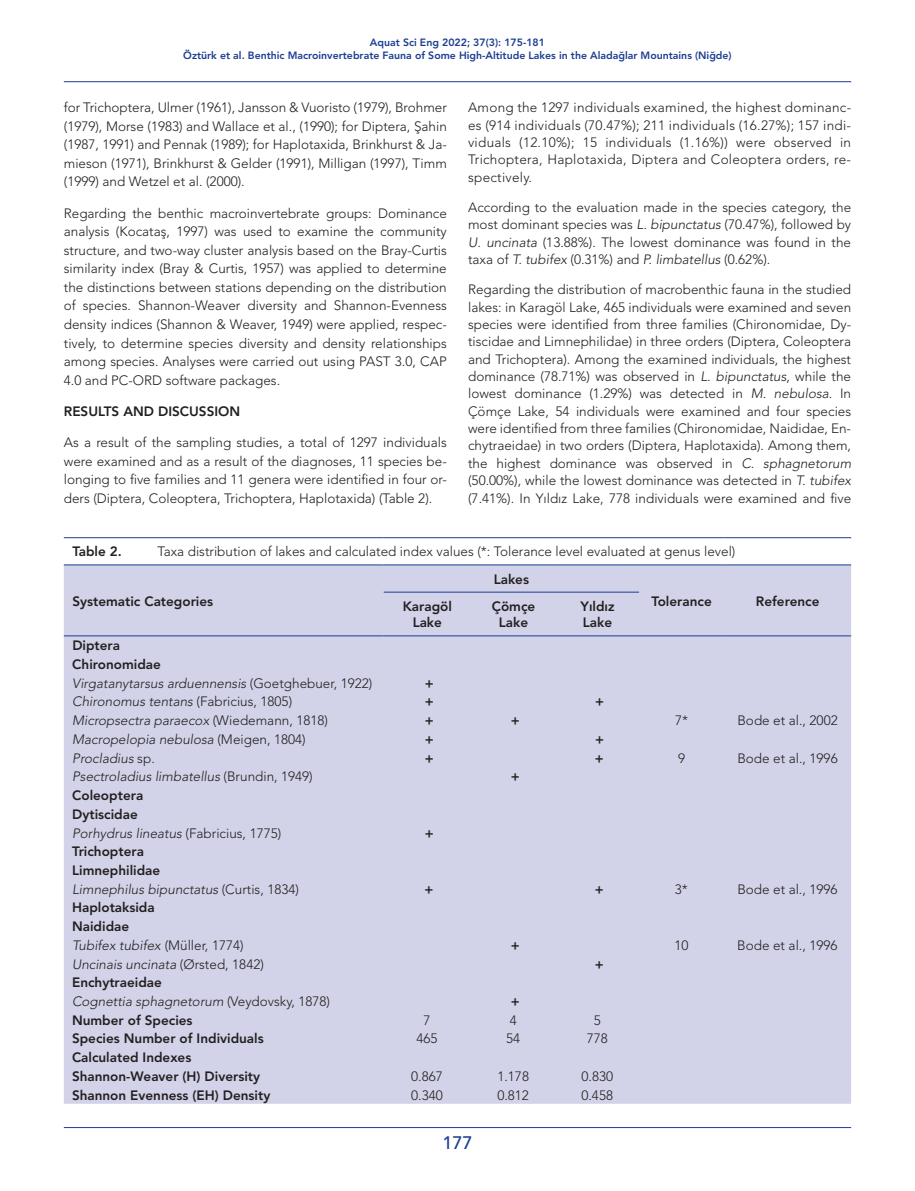
<style>
.page{position:relative;width:915px;height:1191px;background:#fff}
.page>*{position:absolute;margin:0;border:0;box-sizing:border-box;transform-origin:0 0}
.t1{font:500 18px "Avenir LT Std";color:#1c3d92}
.t2{font:300 13.5px/17.4px "Avenir LT Std";color:#231f20;text-align:justify}
.t3{font:800 13.5px/18.8px "Avenir LT Std";color:#231f20}
.t4{font:italic 300 13.5px/18.8px "Avenir LT Std";color:#231f20}
.t5{font:800 10.5px/12.6px "Avenir LT Std";color:#1c3d92;text-align:center}
.s1{font-style:italic}
.s2{font-weight:800;font-style:normal}
.s3{font-style:normal}
.s4{font-weight:300;font-style:italic}
.s5{font-weight:300}
</style>
<div class="page">
<hr style="left:64px;top:1127px;width:786px;height:1px;background:#1c3d92">
<hr style="left:64px;top:81px;width:786px;height:1px;background:#1c3d92">
<div style="left:64px;top:565px;width:786px;height:538px;background:#d2d3e8"></div>
<hr style="left:383px;top:592px;width:88px;height:1px;background:#1c3d92">
<hr style="left:471px;top:592px;width:85px;height:1px;background:#1c3d92">
<hr style="left:556px;top:592px;width:83px;height:1px;background:#1c3d92">
<hr style="left:64px;top:537px;width:319px;height:1px;background:#1c3d92">
<hr style="left:383px;top:537px;width:88px;height:1px;background:#1c3d92">
<hr style="left:471px;top:537px;width:85px;height:1px;background:#1c3d92">
<hr style="left:556px;top:537px;width:83px;height:1px;background:#1c3d92">
<hr style="left:639px;top:537px;width:85px;height:1px;background:#1c3d92">
<hr style="left:724px;top:537px;width:126px;height:1px;background:#1c3d92">
<hr style="left:64px;top:564px;width:319px;height:1px;background:#1c3d92">
<hr style="left:383px;top:564px;width:88px;height:1px;background:#1c3d92">
<hr style="left:471px;top:564px;width:85px;height:1px;background:#1c3d92">
<hr style="left:556px;top:564px;width:83px;height:1px;background:#1c3d92">
<hr style="left:639px;top:564px;width:85px;height:1px;background:#1c3d92">
<hr style="left:724px;top:564px;width:126px;height:1px;background:#1c3d92">
<hr style="left:64px;top:635px;width:319px;height:1px;background:#1c3d92">
<hr style="left:383px;top:635px;width:88px;height:1px;background:#1c3d92">
<hr style="left:471px;top:635px;width:85px;height:1px;background:#1c3d92">
<hr style="left:556px;top:635px;width:83px;height:1px;background:#1c3d92">
<hr style="left:639px;top:635px;width:85px;height:1px;background:#1c3d92">
<hr style="left:724px;top:635px;width:126px;height:1px;background:#1c3d92">
<p class="t5" style="left:183px;top:36px;width:549px">Aquat Sci Eng 2022; 37(3): 175-181<br>Öztürk et al. Benthic Macroinvertebrate Fauna of Some High-Altitude Lakes in the Aladağlar Mountains (Niğde)</p>
<p class="t2" style="left:64px;top:98px;width:384px;line-height:18.6px">for Trichoptera, Ulmer (1961), Jansson &amp; Vuoristo (1979), Brohmer (1979), Morse (1983) and Wallace et al., (1990); for Diptera, Şahin (1987, 1991) and Pennak (1989); for Haplotaxida, Brinkhurst &amp; Ja&shy;mieson (1971), Brinkhurst &amp; Gelder (1991), Milligan (1997), Timm (1999) and Wetzel et al. (2000).</p>
<p class="t2" style="left:64px;top:204px;width:384px;line-height:18.6px">Regarding the benthic macroinvertebrate groups: Dominance analysis (Kocataş, 1997) was used to examine the community structure, and two-way cluster analysis based on the Bray-Curtis similarity index (Bray &amp; Curtis, 1957) was applied to determine the distinctions between stations depending on the distribution of species. Shannon-Weaver diversity and Shannon-Evenness density indices (Shannon &amp; Weaver, 1949) were applied, respec&shy;tively, to determine species diversity and density relationships among species. Analyses were carried out using PAST 3.0, CAP 4.0 and PC-ORD software packages.</p>
<p class="t3" style="left:64px;top:402px;width:178px">RESULTS AND DISCUSSION</p>
<p class="t2" style="left:64px;top:433px;width:384px;line-height:18.6px">As a result of the sampling studies, a total of 1297 individuals were examined and as a result of the diagnoses, 11 species be&shy;longing to five families and 11 genera were identified in four or&shy;ders (Diptera, Coleoptera, Trichoptera, Haplotaxida) (Table 2).</p>
<p class="t2" style="left:468px;top:99px;width:384px">Among the 1297 individuals examined, the highest dominanc&shy;es (914 individuals (70.47%); 211 individuals (16.27%); 157 indi&shy;viduals (12.10%); 15 individuals (1.16%)) were observed in Trichoptera, Haplotaxida, Diptera and Coleoptera orders, re&shy;spectively.</p>
<p class="t2" style="left:468px;top:198px;width:384px">According to the evaluation made in the species category, the most dominant species was <span class="s1">L. bipunctatus</span> (70.47%), followed by <span class="s1">U. uncinata</span> (13.88%). The lowest dominance was found in the taxa of <span class="s1">T. tubifex</span> (0.31%) and <span class="s1">P. limbatellus</span> (0.62%).</p>
<p class="t2" style="left:468px;top:281px;width:384px">Regarding the distribution of macrobenthic fauna in the studied lakes: in Karagöl Lake, 465 individuals were examined and seven species were identified from three families (Chironomidae, Dy&shy;tiscidae and Limnephilidae) in three orders (Diptera, Coleoptera and Trichoptera). Among the examined individuals, the highest dominance (78.71%) was observed in <span class="s1">L. bipunctatus</span>, while the lowest dominance (1.29%) was detected in <span class="s1">M. nebulosa</span>. In Çömçe Lake, 54 individuals were examined and four species were identified from three families (Chironomidae, Naididae, En&shy;chytraeidae) in two orders (Diptera, Haplotaxida). Among them, the highest dominance was observed in <span class="s1">C. sphagnetorum </span>(50.00%), while the lowest dominance was detected in <span class="s1">T. tubifex </span>(7.41%). In Yıldız Lake, 778 individuals were examined and five</p>
<p class="t3" style="left:72px;top:542px;width:51px">Table 2.</p>
<p class="t2" style="left:157px;top:543px;width:579px">Taxa distribution of lakes and calculated index values (*: Tolerance level evaluated at genus level)</p>
<p class="t3" style="left:72px;top:591px;width:142px">Systematic Categories</p>
<p class="t3" style="left:493px;top:569px;width:37px">Lakes</p>
<p class="t3" style="left:651px;top:591px;width:62px">Tolerance</p>
<p class="t3" style="left:755px;top:591px;width:65px">Reference</p>
<p class="t3" style="left:402px;top:598px;width:51px;line-height:16.5px;text-align:center">Karagöl<br>Lake</p>
<p class="t3" style="left:491px;top:598px;width:45px;line-height:16.5px;text-align:center">Çömçe<br>Lake</p>
<p class="t3" style="left:580px;top:598px;width:36px;line-height:16.5px">Yıldız<br>Lake</p>
<p class="t4" style="left:72px;top:636px;width:301px"><span class="s2">Diptera<br>Chironomidae<br></span>Virgatanytarsus arduennensis <span class="s3">(Goetghebuer, 1922)</span></p>
<p class="t3" style="left:424px;top:673px;width:10px">+</p>
<p class="t4" style="left:72px;top:692px;width:221px">Chironomus tentans <span class="s3">(Fabricius, 1805)</span></p>
<p class="t3" style="left:424px;top:692px;width:10px">+</p>
<p class="t3" style="left:594px;top:692px;width:10px">+</p>
<p class="t4" style="left:72px;top:711px;width:257px">Micropsectra paraecox <span class="s3">(Wiedemann, 1818)</span></p>
<p class="t3" style="left:424px;top:711px;width:10px">+</p>
<p class="t3" style="left:511px;top:711px;width:10px">+</p>
<p class="t2" style="left:674px;top:712px;width:15px">7*</p>
<p class="t2" style="left:737px;top:712px;width:102px">Bode et al., 2002</p>
<p class="t4" style="left:72px;top:730px;width:235px">Macropelopia nebulosa <span class="s3">(Meigen, 1804)</span></p>
<p class="t3" style="left:424px;top:730px;width:10px">+</p>
<p class="t3" style="left:594px;top:730px;width:10px">+</p>
<p class="t4" style="left:72px;top:748px;width:84px">Procladius <span class="s3">sp.</span></p>
<p class="t3" style="left:424px;top:748px;width:10px">+</p>
<p class="t3" style="left:594px;top:748px;width:10px">+</p>
<p class="t2" style="left:677px;top:749px;width:9px">9</p>
<p class="t2" style="left:737px;top:749px;width:102px">Bode et al., 1996</p>
<p class="t4" style="left:72px;top:767px;width:242px">Psectroladius limbatellus <span class="s3">(Brundin, 1949)</span></p>
<p class="t3" style="left:510px;top:767px;width:10px">+</p>
<p class="t3" style="left:72px;top:786px;width:210px">Coleoptera<br>Dytiscidae<br><span class="s4">Porhydrus lineatus</span> <span class="s5">(Fabricius, 1775)</span></p>
<p class="t3" style="left:424px;top:823px;width:10px">+</p>
<p class="t3" style="left:72px;top:842px;width:228px">Trichoptera<br>Limnephilidae<br><span class="s4">Limnephilus bipunctatus</span> <span class="s5">(Curtis, 1834)</span></p>
<p class="t3" style="left:72px;top:898px;width:173px">Haplotaksida<br>Naididae<br><span class="s4">Tubifex tubifex</span> <span class="s5">(Müller, 1774)</span></p>
<p class="t3" style="left:424px;top:879px;width:10px">+</p>
<p class="t3" style="left:594px;top:879px;width:10px">+</p>
<p class="t2" style="left:674px;top:880px;width:15px">3*</p>
<p class="t2" style="left:737px;top:880px;width:102px">Bode et al., 1996</p>
<p class="t3" style="left:510px;top:935px;width:10px">+</p>
<p class="t2" style="left:674px;top:936px;width:16px">10</p>
<p class="t2" style="left:737px;top:936px;width:102px">Bode et al., 1996</p>
<p class="t4" style="left:72px;top:954px;width:193px">Uncinais uncinata <span class="s3">(Ørsted, 1842)</span></p>
<p class="t3" style="left:594px;top:954px;width:10px">+</p>
<p class="t4" style="left:72px;top:973px;width:259px"><span class="s2">Enchytraeidae<br></span>Cognettia sphagnetorum <span class="s3">(Veydovsky, 1878)</span></p>
<p class="t3" style="left:510px;top:992px;width:10px">+</p>
<p class="t3" style="left:72px;top:1010px;width:122px">Number of Species</p>
<p class="t2" style="left:423px;top:1011px;width:9px">7</p>
<p class="t2" style="left:509px;top:1011px;width:9px">4</p>
<p class="t2" style="left:593px;top:1011px;width:9px">5</p>
<p class="t3" style="left:72px;top:1029px;width:193px">Species Number of Individuals</p>
<p class="t2" style="left:416px;top:1030px;width:23px">465</p>
<p class="t2" style="left:506px;top:1030px;width:16px">54</p>
<p class="t2" style="left:586px;top:1030px;width:23px">778</p>
<p class="t3" style="left:72px;top:1048px;width:189px">Calculated Indexes<br>Shannon-Weaver (H) Diversity</p>
<p class="t2" style="left:411px;top:1067px;width:33px">0.867</p>
<p class="t2" style="left:497px;top:1067px;width:33px">1.178</p>
<p class="t2" style="left:581px;top:1067px;width:33px">0.830</p>
<p class="t3" style="left:72px;top:1085px;width:200px">Shannon Evenness (EH) Density</p>
<p class="t2" style="left:411px;top:1086px;width:33px">0.340</p>
<p class="t2" style="left:497px;top:1086px;width:33px">0.812</p>
<p class="t2" style="left:581px;top:1086px;width:33px">0.458</p>
<h1 class="t1" style="left:442px;top:1132px;width:32px">177</h1>
</div>
